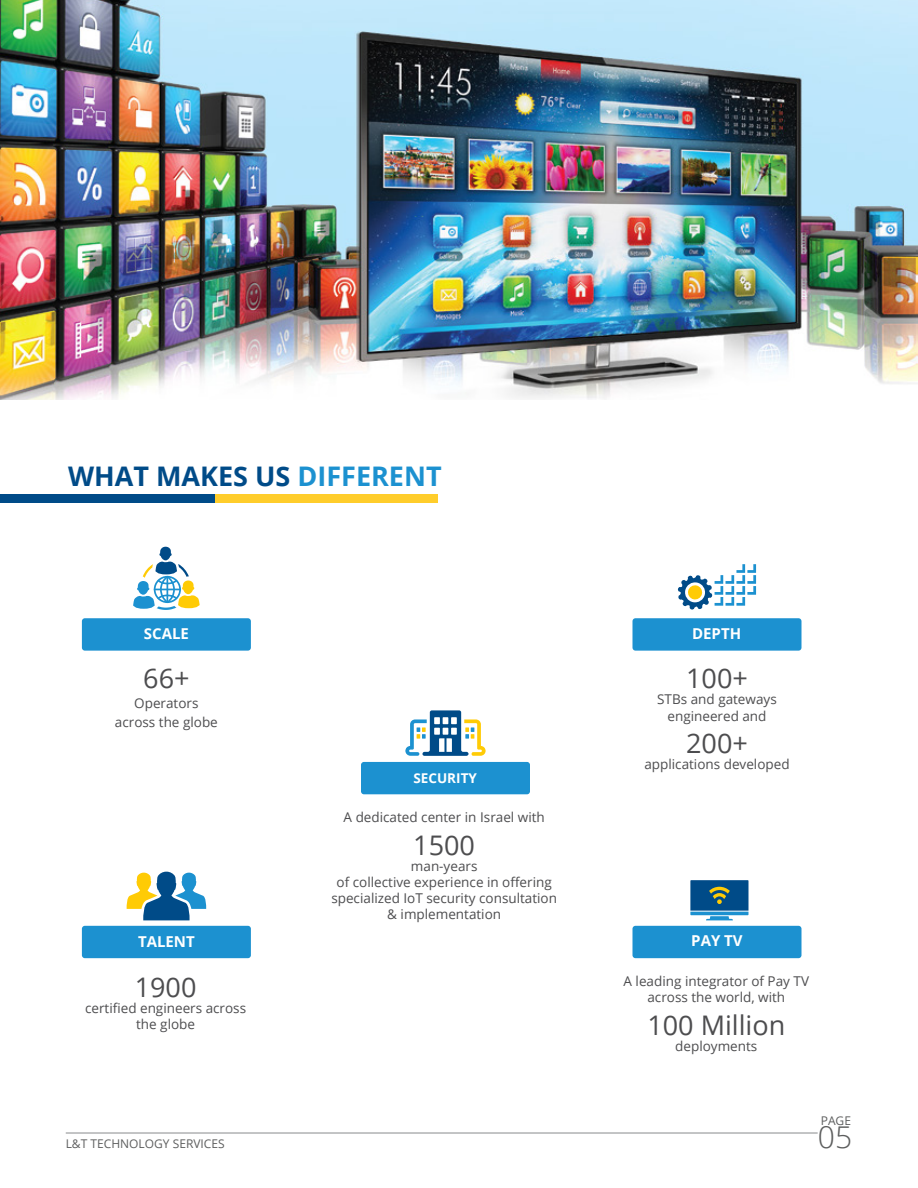
<style>
.page{position:relative;width:918px;height:1188px;background:#fff}
.page>*{position:absolute;margin:0;border:0;box-sizing:border-box;transform-origin:0 0}
.t1{font:300 30px "Open Sans";color:#5d5e5e}
.t2{font:27px "Open Sans";color:#4d4d4f}
.t3{font:700 27px "Open Sans";color:#004b88}
.t4{font:700 15px "Open Sans";color:#fff}
.t5{font:13.5px/16.2px "Open Sans";color:#4d4d4f;text-align:center}
.t6{font:700 13.5px "Open Sans";color:#fff}
.t7{font:12px "Open Sans";color:#5d5e5e}
.s1{color:#1c91d0}
</style>
<div class="page">
<div style="left:0;top:495px;width:215px;height:8px;background:#004b88"></div>
<div style="left:215px;top:495px;width:222px;height:8px;background:#ffcd2b"></div>
<hr style="left:66px;top:1132px;width:752px;height:2px;background:#939598">
<img style="left:0;top:0;width:918px;height:399px">
<svg style="left:133px;top:547px;width:67px;height:63px"></svg>
<svg style="left:127px;top:872px;width:79px;height:48px"></svg>
<svg style="left:690px;top:880px;width:59px;height:40px;background:#327198"></svg>
<div style="left:82px;top:618px;width:169px;height:33px;background:#1c91d0;border-radius:3px"></div>
<div style="left:82px;top:926px;width:169px;height:32px;background:#1c91d0;border-radius:3px"></div>
<div style="left:632px;top:926px;width:169px;height:32px;background:#1c91d0;border-radius:3px"></div>
<div style="left:632px;top:618px;width:169px;height:33px;background:#1c91d0;border-radius:3px"></div>
<svg style="left:405px;top:710px;width:81px;height:46px"></svg>
<div style="left:361px;top:762px;width:169px;height:32px;background:#1c91d0;border-radius:3px"></div>
<svg style="left:678px;top:564px;width:78px;height:46px"></svg>
<h2 class="t3" style="left:68px;top:457px;width:375px">WHAT MAKES US <span class="s1">DIFFERENT</span></h2>
<p class="t4" style="left:144px;top:623px;width:47px">SCALE</p>
<p class="t4" style="left:692px;top:623px;width:51px">DEPTH</p>
<h2 class="t2" style="left:143px;top:660px;width:48px">66+</h2>
<p class="t5" style="left:115px;top:693px;width:104px;line-height:19.5px">Operators across the globe</p>
<p class="t6" style="left:414px;top:769px;width:65px">SECURITY</p>
<p class="t5" style="left:344px;top:809px;width:203px">A dedicated center in Israel with</p>
<h2 class="t2" style="left:413px;top:826px;width:63px">1500</h2>
<p class="t5" style="left:331px;top:857px;width:227px">man-years<br>of collective experience in offering specialized IoT security consultation &amp; implementation</p>
<h2 class="t2" style="left:686px;top:660px;width:63px">100+</h2>
<p class="t5" style="left:657px;top:691px;width:121px">STBs and gateways engineered and</p>
<h2 class="t2" style="left:686px;top:725px;width:63px">200+</h2>
<p class="t5" style="left:644px;top:756px;width:147px">applications developed</p>
<p class="t4" style="left:138px;top:931px;width:58px">TALENT</p>
<p class="t4" style="left:691px;top:930px;width:53px">PAY TV</p>
<h2 class="t2" style="left:135px;top:968px;width:63px">1900</h2>
<p class="t5" style="left:85px;top:1000px;width:163px">certified engineers across the globe</p>
<p class="t5" style="left:624px;top:973px;width:187px">A leading integrator of Pay TV across the world, with</p>
<h2 class="t2" style="left:647px;top:1006px;width:139px">100 Million</h2>
<p class="t5" style="left:675px;top:1038px;width:84px">deployments</p>
<p class="t7" style="left:66px;top:1136px;width:161px">L&amp;T TECHNOLOGY SERVICES</p>
<p class="t7" style="left:821px;top:1113px;width:32px">PAGE</p>
<h1 class="t1" style="left:818px;top:1117px;width:36px">05</h1>
</div>
